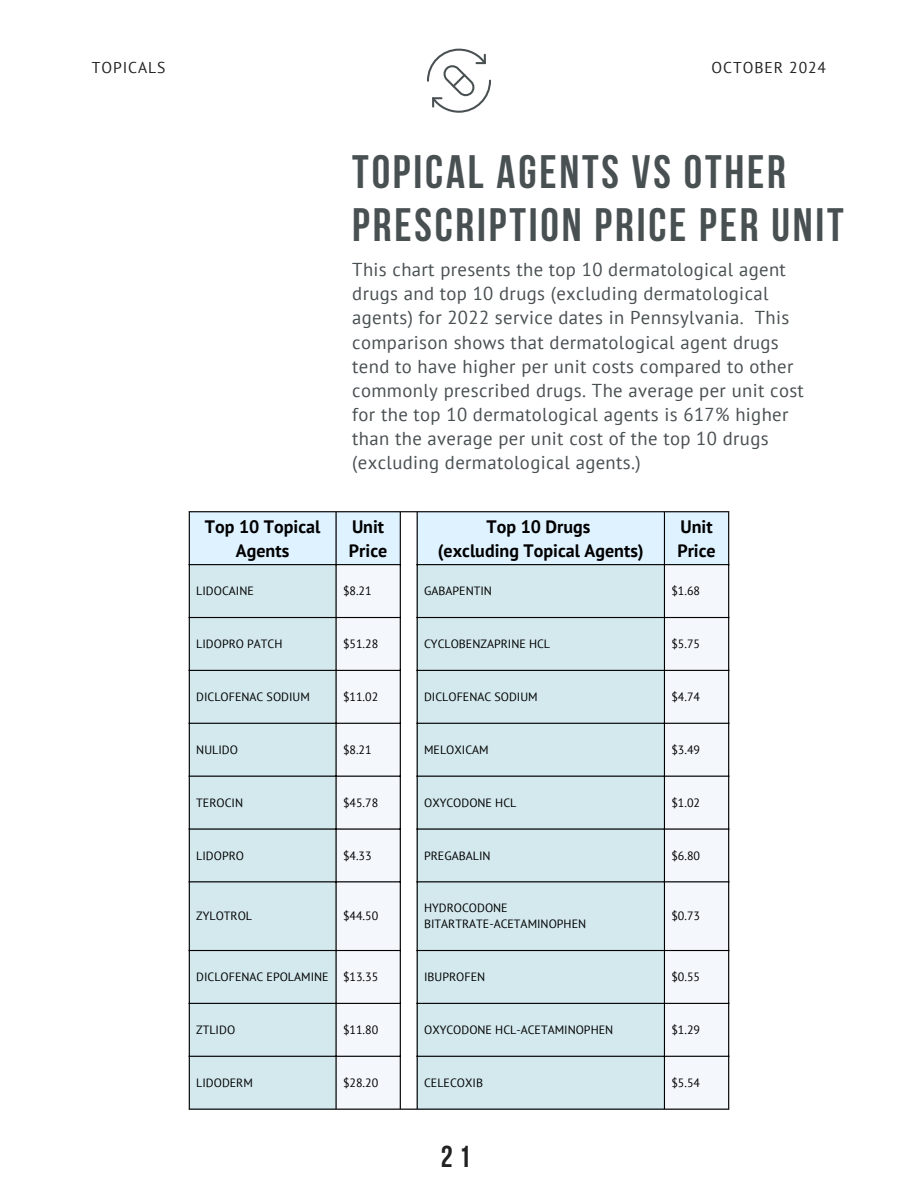
<style>
.page{position:relative;width:918px;height:1188px;background:#fff}
.page>*{position:absolute;margin:0;border:0;box-sizing:border-box;transform-origin:0 0}
.t1{font:700 46.65px/52.8px "Bebas Neue";letter-spacing:.06em;color:#495052}
.t2{font:700 30.15px "Bebas Neue";color:#222}
.t3{font:18.75px/24.2px "PT Sans";letter-spacing:.02em;color:#495052}
.t4{font:700 18px/24.8px "PT Sans";color:#000}
.t5{font:15.6px "PT Sans";letter-spacing:.06em;color:#222}
.t6{font:12px "PT Sans";color:#000}
</style>
<div class="page">
<svg style="left:427px;top:49px;width:64px;height:64px"></svg>
<div style="left:190px;top:512px;width:538px;height:52px;background:#dff2ff"></div>
<div style="left:190px;top:565px;width:145px;height:544px;background:#d3e9ee"></div>
<svg style="left:337px;top:564px;width:391px;height:545px;fill:#d3e9ee"></svg>
<hr style="left:189px;top:512px;width:1px;height:597px;background:#000">
<hr style="left:335px;top:512px;width:2px;height:597px;background:#000">
<hr style="left:400px;top:512px;width:1px;height:597px;background:#000">
<hr style="left:417px;top:512px;width:1px;height:597px;background:#000">
<hr style="left:664px;top:512px;width:1px;height:597px;background:#000">
<hr style="left:728px;top:512px;width:1px;height:597px;background:#000">
<hr style="left:189px;top:511px;width:540px;height:1px;background:#000">
<hr style="left:189px;top:564px;width:212px;height:1px;background:#000">
<hr style="left:417px;top:564px;width:312px;height:1px;background:#000">
<hr style="left:189px;top:617px;width:212px;height:1px;background:#000">
<hr style="left:417px;top:617px;width:312px;height:1px;background:#000">
<hr style="left:189px;top:670px;width:212px;height:1px;background:#000">
<hr style="left:417px;top:670px;width:312px;height:1px;background:#000">
<hr style="left:189px;top:723px;width:212px;height:1px;background:#000">
<hr style="left:417px;top:723px;width:312px;height:1px;background:#000">
<hr style="left:189px;top:776px;width:212px;height:1px;background:#000">
<hr style="left:417px;top:776px;width:312px;height:1px;background:#000">
<hr style="left:189px;top:828px;width:212px;height:2px;background:#000">
<hr style="left:417px;top:828px;width:312px;height:2px;background:#000">
<hr style="left:189px;top:881px;width:212px;height:1px;background:#000">
<hr style="left:417px;top:881px;width:312px;height:1px;background:#000">
<hr style="left:189px;top:950px;width:212px;height:1px;background:#000">
<hr style="left:417px;top:950px;width:312px;height:1px;background:#000">
<hr style="left:189px;top:1003px;width:212px;height:1px;background:#000">
<hr style="left:417px;top:1003px;width:312px;height:1px;background:#000">
<hr style="left:189px;top:1056px;width:212px;height:1px;background:#000">
<hr style="left:417px;top:1056px;width:312px;height:1px;background:#000">
<hr style="left:189px;top:1109px;width:540px;height:1px;background:#000">
<p class="t5" style="left:92px;top:57px;width:75px">TOPICALS</p>
<p class="t5" style="left:712px;top:57px;width:116px">OCTOBER 2024</p>
<p class="t1" style="left:352px;top:150px;width:493px">TOPICAL AGENTS VS OTHER<br>PRESCRIPTION PRICE PER UNIT</p>
<p class="t3" style="left:352px;top:257px;width:453px">This chart presents the top 10 dermatological agent drugs and top 10 drugs (excluding dermatological agents) for 2022 service dates in Pennsylvania. This comparison shows that dermatological agent drugs tend to have higher per unit costs compared to other commonly prescribed drugs. The average per unit cost for the top 10 dermatological agents is 617% higher than the average per unit cost of the top 10 drugs (excluding dermatological agents.)</p>
<p class="t4" style="left:205px;top:514px;width:117px;text-align:center">Top 10 Topical<br>Agents</p>
<p class="t4" style="left:349px;top:514px;width:40px">Unit<br>Price</p>
<p class="t4" style="left:487px;top:514px;width:106px">Top 10 Drugs</p>
<h1 class="t4" style="left:438px;top:538px;width:208px">(excluding Topical Agents)</h1>
<h2 class="t4" style="left:677px;top:514px;width:40px">Unit<br>Price</h2>
<p class="t6" style="left:196px;top:583px;width:59px">LIDOCAINE</p>
<p class="t6" style="left:343px;top:583px;width:30px">$8.21</p>
<p class="t6" style="left:424px;top:583px;width:69px">GABAPENTIN</p>
<p class="t6" style="left:671px;top:583px;width:30px">$1.68</p>
<p class="t6" style="left:196px;top:636px;width:88px">LIDOPRO PATCH</p>
<p class="t6" style="left:343px;top:636px;width:37px">$51.28</p>
<p class="t6" style="left:424px;top:636px;width:128px">CYCLOBENZAPRINE HCL</p>
<p class="t6" style="left:671px;top:636px;width:30px">$5.75</p>
<p class="t6" style="left:196px;top:689px;width:115px">DICLOFENAC SODIUM</p>
<p class="t6" style="left:343px;top:689px;width:37px">$11.02</p>
<p class="t6" style="left:424px;top:689px;width:115px">DICLOFENAC SODIUM</p>
<p class="t6" style="left:671px;top:689px;width:30px">$4.74</p>
<p class="t6" style="left:196px;top:742px;width:43px">NULIDO</p>
<p class="t6" style="left:343px;top:742px;width:30px">$8.21</p>
<p class="t6" style="left:424px;top:742px;width:66px">MELOXICAM</p>
<p class="t6" style="left:671px;top:742px;width:30px">$3.49</p>
<p class="t6" style="left:196px;top:794px;width:48px">TEROCIN</p>
<p class="t6" style="left:343px;top:794px;width:37px">$45.78</p>
<p class="t6" style="left:424px;top:794px;width:94px">OXYCODONE HCL</p>
<p class="t6" style="left:671px;top:794px;width:30px">$1.02</p>
<p class="t6" style="left:196px;top:847px;width:49px">LIDOPRO</p>
<p class="t6" style="left:343px;top:847px;width:30px">$4.33</p>
<p class="t6" style="left:424px;top:847px;width:68px">PREGABALIN</p>
<p class="t6" style="left:671px;top:847px;width:30px">$6.80</p>
<p class="t6" style="left:196px;top:908px;width:57px">ZYLOTROL</p>
<p class="t6" style="left:343px;top:908px;width:37px">$44.50</p>
<p class="t6" style="left:424px;top:899px;width:85px">HYDROCODONE</p>
<p class="t6" style="left:424px;top:916px;width:164px">BITARTRATE-ACETAMINOPHEN</p>
<p class="t6" style="left:671px;top:908px;width:30px">$0.73</p>
<p class="t6" style="left:196px;top:969px;width:134px">DICLOFENAC EPOLAMINE</p>
<p class="t6" style="left:343px;top:969px;width:37px">$13.35</p>
<p class="t6" style="left:424px;top:969px;width:63px">IBUPROFEN</p>
<p class="t6" style="left:671px;top:969px;width:30px">$0.55</p>
<p class="t6" style="left:196px;top:1022px;width:40px">ZTLIDO</p>
<p class="t6" style="left:343px;top:1022px;width:37px">$11.80</p>
<p class="t6" style="left:424px;top:1022px;width:191px">OXYCODONE HCL-ACETAMINOPHEN</p>
<p class="t6" style="left:671px;top:1022px;width:30px">$1.29</p>
<p class="t6" style="left:196px;top:1075px;width:58px">LIDODERM</p>
<p class="t6" style="left:343px;top:1075px;width:37px">$28.20</p>
<p class="t6" style="left:424px;top:1075px;width:60px">CELECOXIB</p>
<p class="t6" style="left:671px;top:1075px;width:30px">$5.54</p>
<p class="t2" style="left:441px;top:1145px;width:31px">21</p>
</div>
